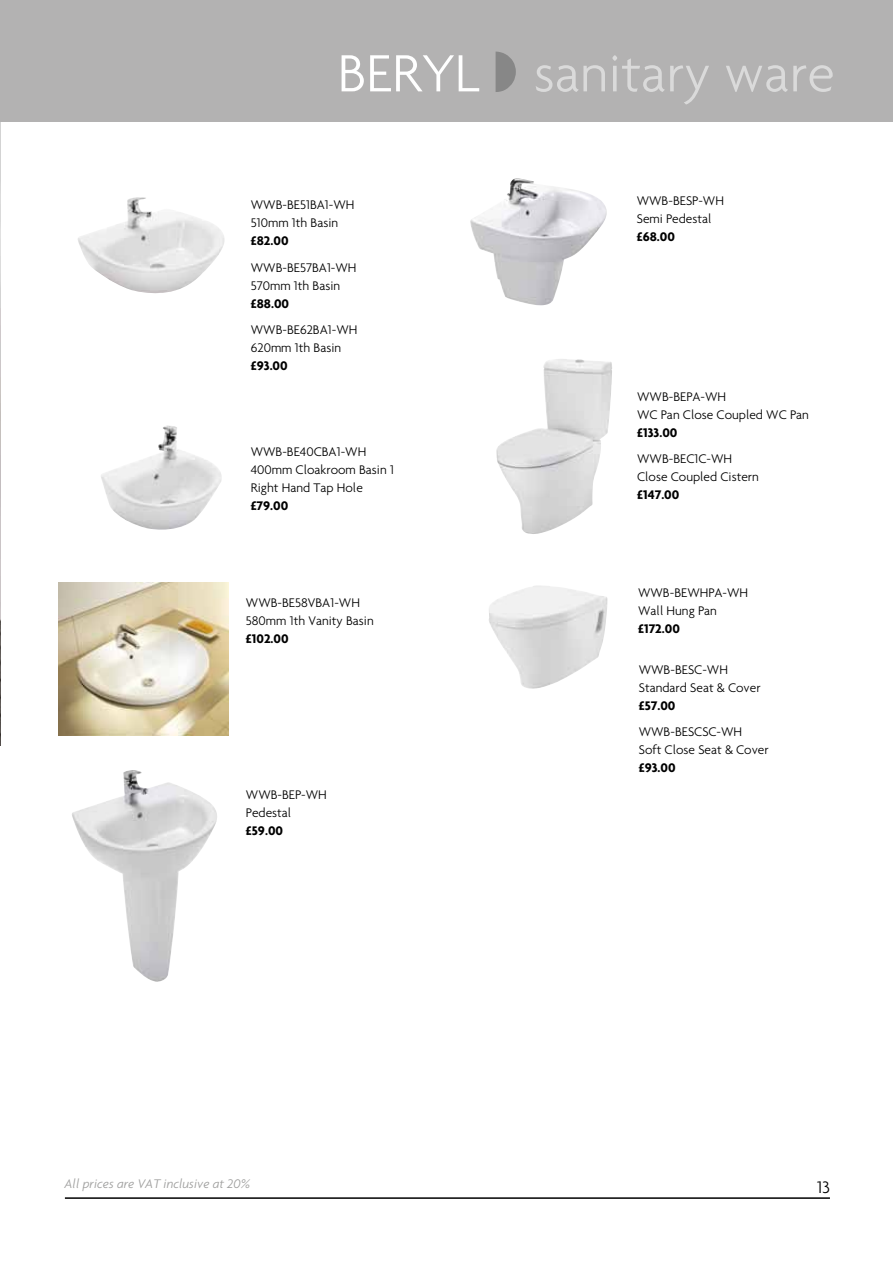
<style>
.page{position:relative;width:893px;height:1263px;background:#fff}
.page>*{position:absolute;margin:0;border:0;box-sizing:border-box;transform-origin:0 0}
.t1{font:300 56.55px "Agenda";color:#dadada}
.t2{font:300 18px "Agenda";color:#000}
.t3{font:300 13.5px/18px "Agenda";color:#000}
.t4{font:700 13.5px "Agenda";color:#000}
.t5{font:italic 300 13.5px "Agenda";color:#9d9d9c}
.s1{color:#fff}
.s2{color:#878787}
</style>
<div class="page">
<img style="left:0;top:120px;width:1px;height:626px">
<div style="left:0;top:0;width:893px;height:122px;background:#b3b2b2"></div>
<hr style="left:65px;top:1197px;width:765px;height:2px;background:#000">
<img style="left:78px;top:197px;width:147px;height:97px">
<img style="left:496px;top:359px;width:116px;height:175px">
<img style="left:101px;top:425px;width:121px;height:105px">
<img style="left:59px;top:583px;width:170px;height:153px">
<img style="left:72px;top:770px;width:145px;height:212px">
<img style="left:470px;top:178px;width:137px;height:127px">
<img style="left:489px;top:586px;width:118px;height:103px">
<h1 class="t1" style="left:338px;top:40px;width:499px"><span class="s1">BERYL</span> <span class="s2">◗</span> sanitary ware</h1>
<p class="t3" style="left:251px;top:196px;width:105px">WWB-BE51BA1-WH<br>510mm 1th Basin</p>
<p class="t4" style="left:251px;top:233px;width:39px">£82.00</p>
<p class="t3" style="left:251px;top:258px;width:107px">WWB-BE57BA1-WH<br>570mm 1th Basin</p>
<p class="t4" style="left:251px;top:295px;width:40px">£88.00</p>
<p class="t3" style="left:251px;top:321px;width:108px">WWB-BE62BA1-WH<br>620mm 1th Basin</p>
<p class="t4" style="left:251px;top:358px;width:38px">£93.00</p>
<p class="t3" style="left:251px;top:442px;width:145px">WWB-BE40CBA1-WH<br>400mm Cloakroom Basin 1<br>Right Hand Tap Hole</p>
<p class="t4" style="left:251px;top:497px;width:39px">£79.00</p>
<p class="t3" style="left:246px;top:593px;width:129px">WWB-BE58VBA1-WH<br>580mm 1th Vanity Basin</p>
<p class="t4" style="left:246px;top:630px;width:44px">£102.00</p>
<p class="t3" style="left:246px;top:785px;width:82px">WWB-BEP-WH<br>Pedestal</p>
<p class="t4" style="left:246px;top:822px;width:39px">£59.00</p>
<p class="t5" style="left:65px;top:1176px;width:187px">All prices are VAT inclusive at 20%</p>
<p class="t3" style="left:637px;top:191px;width:89px">WWB-BESP-WH<br>Semi Pedestal</p>
<p class="t4" style="left:637px;top:228px;width:40px">£68.00</p>
<p class="t3" style="left:637px;top:387px;width:173px">WWB-BEPA-WH<br>WC Pan Close Coupled WC Pan</p>
<p class="t4" style="left:637px;top:424px;width:42px">£133.00</p>
<p class="t3" style="left:637px;top:450px;width:123px">WWB-BEC1C-WH<br>Close Coupled Cistern</p>
<p class="t4" style="left:637px;top:487px;width:44px">£147.00</p>
<p class="t3" style="left:638px;top:583px;width:112px">WWB-BEWHPA-WH<br>Wall Hung Pan</p>
<p class="t4" style="left:638px;top:620px;width:43px">£172.00</p>
<p class="t3" style="left:639px;top:660px;width:123px">WWB-BESC-WH<br>Standard Seat &amp; Cover</p>
<p class="t4" style="left:639px;top:697px;width:38px">£57.00</p>
<p class="t3" style="left:639px;top:723px;width:131px">WWB-BESCSC-WH<br>Soft Close Seat &amp; Cover</p>
<p class="t4" style="left:639px;top:759px;width:38px">£93.00</p>
<h2 class="t2" style="left:817px;top:1176px;width:14px">13</h2>
</div>
